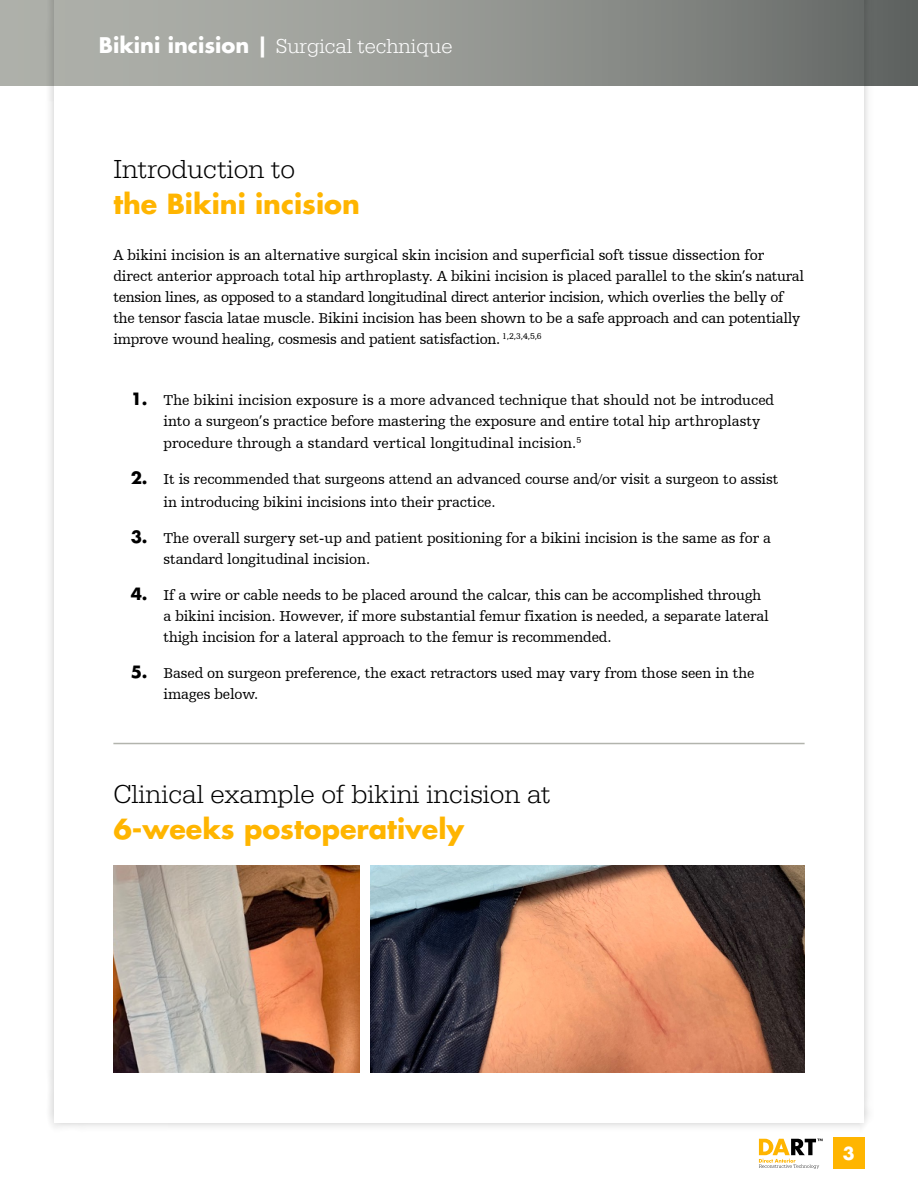
<style>
.page{position:relative;width:918px;height:1188px;background:#fff}
.page>*{position:absolute;margin:0;border:0;box-sizing:border-box;transform-origin:0 0}
.t1{font:300 27px "Egyptienne URW";color:#000}
.t2{font:700 27px "Futura Std";color:#ffb500}
.t3{font:300 21px "Egyptienne URW";color:#fff}
.t4{font:700 17.55px "Futura";color:#fff}
.t5{font:15px/21px "Humanist Slabserif 712 BT";letter-spacing:-.01em;color:#000}
.s1{font-family:"Futura For Stryker";font-weight:700}
.s2{font-family:"Futura Std";font-weight:700;font-size:16.5px}
</style>
<div class="page">
<div style="left:45px;top:0;width:828px;height:1132px;background:#000;opacity:.2"></div>
<div style="left:54px;top:0;width:810px;height:1123px;background:#fff"></div>
<div style="left:833px;top:1137px;width:32px;height:32px;background:#ffb500"></div>
<div style="left:0;top:0;width:918px;height:85px;background:linear-gradient(to right,#b9bbb4,#696d6a)"></div>
<svg style="left:759px;top:1139px;width:64px;height:30px"></svg>
<hr style="left:113px;top:743px;width:692px;height:1px;background:#b2b4ad">
<img style="left:370px;top:865px;width:435px;height:207px">
<img style="left:113px;top:865px;width:246px;height:207px">
<h2 class="t3" style="left:99px;top:34px;width:355px"><span class="s1">Bikini incision |</span> Surgical technique</h2>
<h1 class="t1" style="left:113px;top:153px;width:183px">Introduction to</h1>
<h1 class="t2" style="left:113px;top:186px;width:248px">the Bikini incision</h1>
<p class="t5" style="left:113px;top:244px;width:692px">A bikini incision is an alternative surgical skin incision and superficial soft tissue dissection for direct anterior approach total hip arthroplasty. A bikini incision is placed parallel to the skin’s natural tension lines, as opposed to a standard longitudinal direct anterior incision, which overlies the belly of the tensor fascia latae muscle. Bikini incision has been shown to be a safe approach and can potentially improve wound healing, cosmesis and patient satisfaction. <sup>1,2,3,4,5,6</sup></p>
<p class="t5" style="left:164px;top:389px;width:612px;text-indent:-33px"><span class="s2">1.</span> The bikini incision exposure is a more advanced technique that should not be introduced into a surgeon’s practice before mastering the exposure and entire total hip arthroplasty</p>
<p class="t5" style="left:164px;top:433px;width:419px">procedure through a standard vertical longitudinal incision.<sup>5</sup></p>
<p class="t5" style="left:164px;top:468px;width:616px;line-height:22.5px;text-indent:-33px"><span class="s2">2.</span> It is recommended that surgeons attend an advanced course and/or visit a surgeon to assist in introducing bikini incisions into their practice.</p>
<p class="t5" style="left:164px;top:527px;width:609px;text-indent:-33px"><span class="s2">3.</span> The overall surgery set-up and patient positioning for a bikini incision is the same as for a standard longitudinal incision.</p>
<p class="t5" style="left:164px;top:584px;width:607px;text-indent:-33px"><span class="s2">4.</span> If a wire or cable needs to be placed around the calcar, this can be accomplished through a bikini incision. However, if more substantial femur fixation is needed, a separate lateral thigh incision for a lateral approach to the femur is recommended.</p>
<p class="t5" style="left:164px;top:662px;width:592px;text-indent:-33px"><span class="s2">5.</span> Based on surgeon preference, the exact retractors used may vary from those seen in the images below.</p>
<h1 class="t1" style="left:113px;top:778px;width:438px">Clinical example of bikini incision at</h1>
<h1 class="t2" style="left:113px;top:811px;width:352px">6-weeks postoperatively</h1>
<p class="t4" style="left:843px;top:1141px;width:13px">3</p>
</div>
